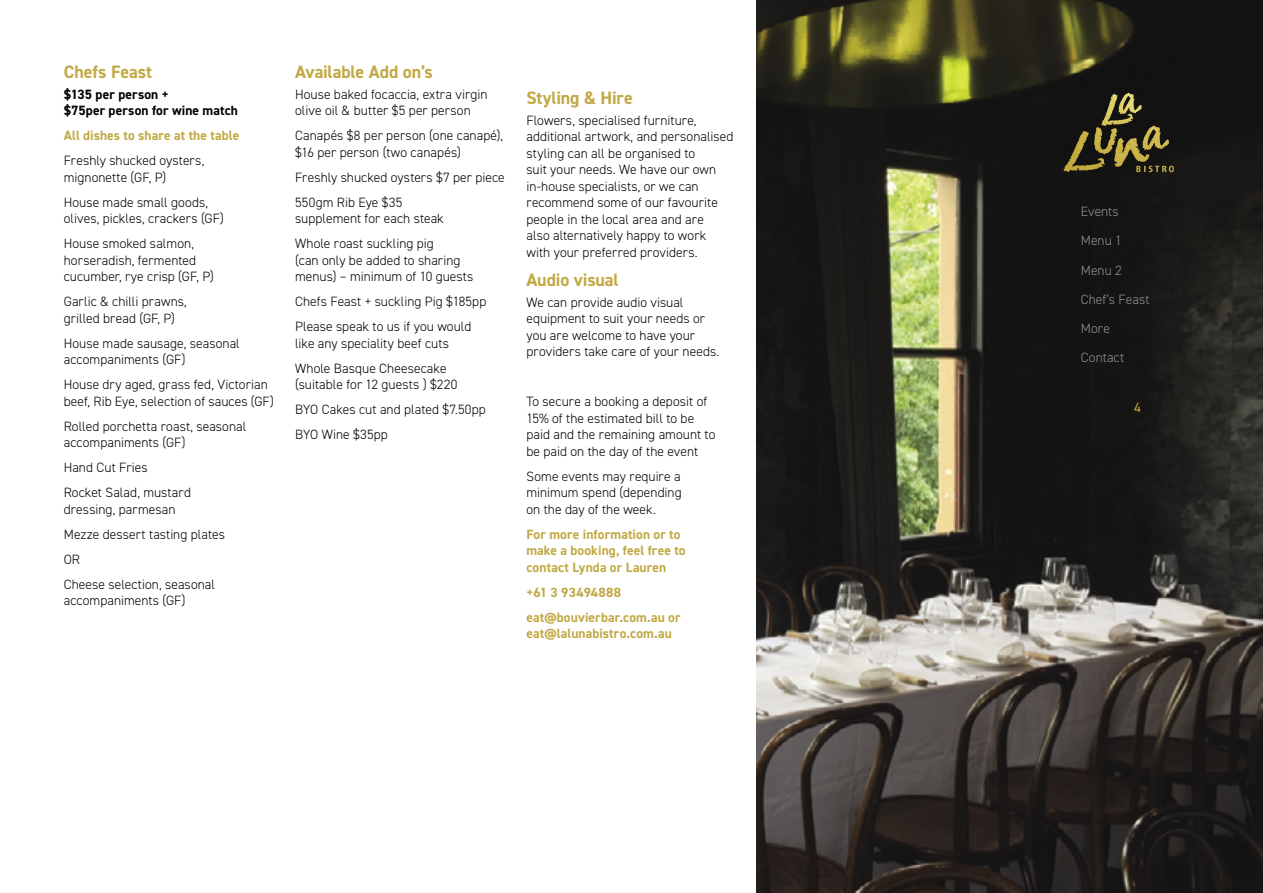
<style>
.page{position:relative;width:1263px;height:893px;background:#fff}
.page>*{position:absolute;margin:0;border:0;box-sizing:border-box;transform-origin:0 0}
.t1{font:700 18px "DIN2014";letter-spacing:-.005em;color:#c1a945}
.t2{font:300 13.5px/16.5px "DIN2014";letter-spacing:.005em;color:#000}
.t3{font:700 13.5px/16.5px "DIN2014";letter-spacing:.01em;color:#c1a945}
.t4{font:700 13.5px/16.5px "DIN2014";letter-spacing:.01em;color:#000}
.t5{font:300 13.5px/29.2px "DIN2014";letter-spacing:.005em;color:#939393}
.t6{font:13.5px "DIN2014";color:#c1a945}
</style>
<div class="page">
<img style="left:757px;top:0;width:506px;height:893px">
<img style="left:1117px;top:93px;width:25px;height:21px">
<h1 class="t1" style="left:64px;top:60px;width:90px">Chefs Feast</h1>
<p class="t4" style="left:64px;top:85px;width:176px">$135 per person +<br>$75per person for wine match</p>
<p class="t3" style="left:64px;top:127px;width:177px">All dishes to share at the table</p>
<p class="t2" style="left:64px;top:152px;width:142px">Freshly shucked oysters, mignonette (GF, P)</p>
<p class="t2" style="left:64px;top:194px;width:162px">House made small goods, olives, pickles, crackers (GF)</p>
<p class="t2" style="left:64px;top:235px;width:152px">House smoked salmon, horseradish, fermented cucumber, rye crisp (GF, P)</p>
<p class="t2" style="left:64px;top:293px;width:125px">Garlic &amp; chilli prawns, grilled bread (GF, P)</p>
<p class="t2" style="left:64px;top:335px;width:178px">House made sausage, seasonal accompaniments (GF)</p>
<p class="t2" style="left:64px;top:376px;width:212px">House dry aged, grass fed, Victorian beef, Rib Eye, selection of sauces (GF)</p>
<p class="t2" style="left:64px;top:418px;width:184px">Rolled porchetta roast, seasonal accompaniments (GF)</p>
<p class="t2" style="left:64px;top:455px;width:129px;line-height:25px">Hand Cut Fries<br>Rocket Salad, mustard</p>
<p class="t2" style="left:64px;top:496px;width:163px;line-height:25px">dressing, parmesan<br>Mezze dessert tasting plates<br>OR<br>Cheese selection, seasonal</p>
<p class="t2" style="left:64px;top:592px;width:123px">accompaniments (GF)</p>
<h1 class="t1" style="left:295px;top:60px;width:139px">Available Add on’s</h1>
<p class="t2" style="left:295px;top:86px;width:194px">House baked focaccia, extra virgin olive oil &amp; butter $5 per person</p>
<p class="t2" style="left:295px;top:127px;width:210px">Canapés $8 per person (one canapé), $16 per person (two canapés)</p>
<p class="t2" style="left:295px;top:164px;width:211px;line-height:25px">Freshly shucked oysters $7 per piece<br>550gm Rib Eye $35</p>
<p class="t2" style="left:295px;top:206px;width:150px;line-height:25px">supplement for each steak<br>Whole roast suckling pig</p>
<p class="t2" style="left:295px;top:252px;width:180px">(can only be added to sharing menus) – minimum of 10 guests</p>
<p class="t2" style="left:295px;top:289px;width:193px;line-height:25px">Chefs Feast + suckling Pig $185pp<br>Please speak to us if you would</p>
<p class="t2" style="left:295px;top:330px;width:155px;line-height:25px">like any speciality beef cuts<br>Whole Basque Cheesecake</p>
<p class="t2" style="left:295px;top:372px;width:192px;line-height:25px">(suitable for 12 guests ) $220<br>BYO Cakes cut and plated $7.50pp<br>BYO Wine $35pp</p>
<h1 class="t1" style="left:526px;top:86px;width:108px">Styling &amp; Hire</h1>
<p class="t2" style="left:526px;top:112px;width:208px">Flowers, specialised furniture, additional artwork, and personalised styling can all be organised to<br>suit your needs. We have our own in-house specialists, or we can recommend some of our favourite people in the local area and are<br>also alternatively happy to work with your preferred providers.</p>
<h1 class="t1" style="left:526px;top:268px;width:94px">Audio visual</h1>
<p class="t2" style="left:526px;top:294px;width:194px">We can provide audio visual equipment to suit your needs or you are welcome to have your providers take care of your needs.</p>
<p class="t2" style="left:526px;top:393px;width:190px">To secure a booking a deposit of<br>15% of the estimated bill to be paid and the remaining amount to be paid on the day of the event</p>
<p class="t2" style="left:526px;top:468px;width:157px;text-align:justify">Some events may require a minimum spend (depending on the day of the week.</p>
<p class="t3" style="left:526px;top:526px;width:161px">For more information or to make a booking, feel free to contact Lynda or Lauren</p>
<p class="t3" style="left:526px;top:579px;width:156px;line-height:25px">+61 3 93494888 eat@bouvierbar.com.au or</p>
<p class="t3" style="left:526px;top:625px;width:147px">eat@lalunabistro.com.au</p>
<p class="t5" style="left:1081px;top:197px;width:70px">Events<br>Menu 1<br>Menu 2<br>Chef’s Feast<br>More<br>Contact</p>
<p class="t6" style="left:1134px;top:399px;width:8px">4</p>
</div>
